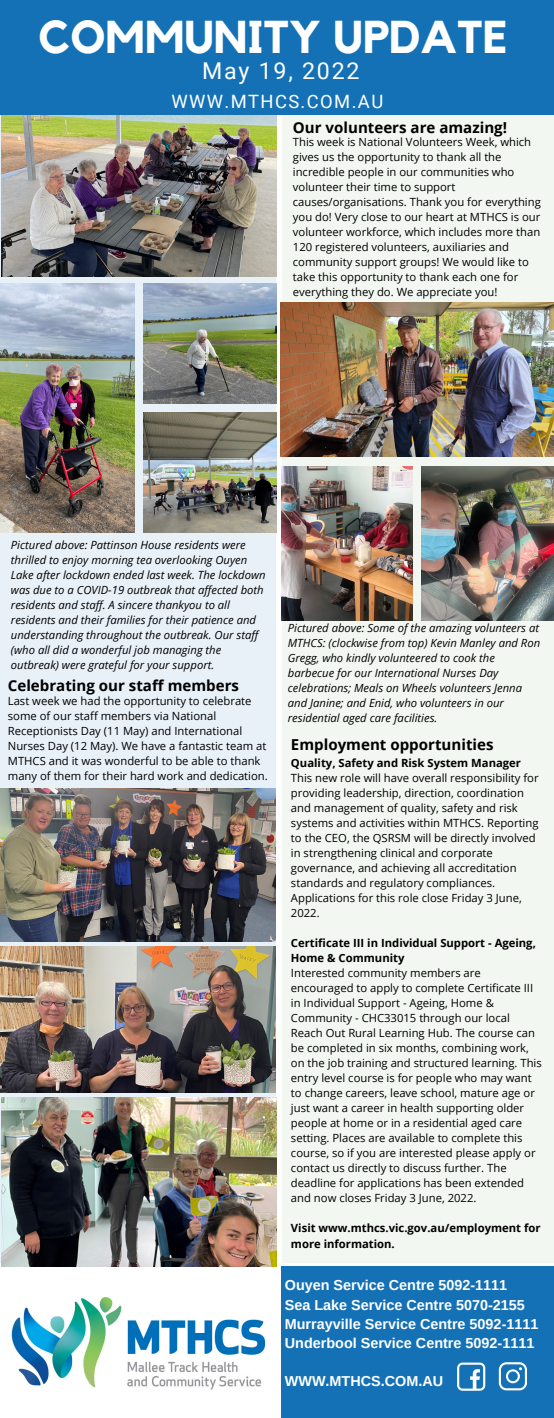
<style>
.page{position:relative;width:554px;height:1418px;background:#fff}
.page>*{position:absolute;margin:0;border:0;box-sizing:border-box;transform-origin:0 0}
.t1{font:700 45.88px "Kollektif";color:#fff}
.t2{font:23.12px "Roboto";letter-spacing:.075em;color:#fff}
.t3{font:18.38px "Roboto";letter-spacing:.075em;color:#fff}
.t4{font:700 15.12px "Open Sans";color:#000}
.t5{font:700 14.38px "Arimo";color:#fff}
.t6{font:11.25px/15px "Open Sans";color:#000}
.t7{font:italic 11.25px/15px "Open Sans";color:#000}
.t8{font:700 11.25px/15px "Open Sans";color:#000}
</style>
<div class="page">
<div style="left:0;top:110px;width:275px;height:1152px;background:#e8f1f8"></div>
<div style="left:282px;top:110px;width:271px;height:1152px;background:#f2f8f1"></div>
<img style="left:0;top:788px;width:275px;height:153px">
<img style="left:280px;top:303px;width:273px;height:153px">
<img style="left:281px;top:466px;width:131px;height:154px">
<img style="left:421px;top:466px;width:132px;height:154px">
<img style="left:2px;top:115px;width:274px;height:161px">
<img style="left:1px;top:283px;width:133px;height:250px">
<img style="left:143px;top:283px;width:133px;height:120px">
<img style="left:143px;top:412px;width:133px;height:121px">
<div style="left:0;top:1266px;width:553px;height:151px;background:#1471b5"></div>
<img style="left:0;top:1264px;width:280px;height:153px">
<div style="left:0;top:0;width:553px;height:115px;background:#1471b5"></div>
<svg style="left:457px;top:1362px;width:28px;height:28px"></svg>
<svg style="left:498px;top:1362px;width:28px;height:28px"></svg>
<img style="left:0;top:946px;width:275px;height:146px">
<img style="left:2px;top:1097px;width:275px;height:169px">
<p class="t1" style="left:39px;top:16px;width:470px">COMMUNITY UPDATE</p>
<p class="t2" style="left:202px;top:58px;width:158px">May 19, 2022</p>
<p class="t3" style="left:171px;top:91px;width:213px">WWW.MTHCS.COM.AU</p>
<p class="t4" style="left:292px;top:117px;width:215px">Our volunteers are amazing!</p>
<p class="t6" style="left:292px;top:134px;width:249px">This week is National Volunteers Week, which gives us the opportunity to thank all the incredible people in our communities who volunteer their time to support causes/organisations. Thank you for everything you do! Very close to our heart at MTHCS is our volunteer workforce, which includes more than 120 registered volunteers, auxiliaries and community support groups! We would like to take this opportunity to thank each one for everything they do. We appreciate you!</p>
<p class="t7" style="left:11px;top:537px;width:256px">Pictured above: Pattinson House residents were thrilled to enjoy morning tea overlooking Ouyen Lake after lockdown ended last week. The lockdown was due to a COVID-19 outbreak that affected both residents and staff. A sincere thankyou to all residents and their families for their patience and understanding throughout the outbreak. Our staff (who all did a wonderful job managing the outbreak) were grateful for your support.</p>
<p class="t4" style="left:8px;top:675px;width:232px">Celebrating our staff members</p>
<p class="t6" style="left:8px;top:693px;width:261px">Last week we had the opportunity to celebrate some of our staff members via National Receptionists Day (11 May) and International Nurses Day (12 May). We have a fantastic team at MTHCS and it was wonderful to be able to thank many of them for their hard work and dedication.</p>
<p class="t7" style="left:287px;top:620px;width:253px">Pictured above: Some of the amazing volunteers at MTHCS: (clockwise from top) Kevin Manley and Ron Gregg, who kindly volunteered to cook the barbecue for our International Nurses Day celebrations; Meals on Wheels volunteers Jenna and Janine; and Enid, who volunteers in our residential aged care facilities.</p>
<p class="t4" style="left:291px;top:733px;width:204px">Employment opportunities</p>
<p class="t8" style="left:291px;top:755px;width:231px">Quality, Safety and Risk System Manager</p>
<p class="t6" style="left:291px;top:770px;width:249px">This new role will have overall responsibility for providing leadership, direction, coordination and management of quality, safety and risk systems and activities within MTHCS. Reporting to the CEO, the QSRSM will be directly involved in strengthening clinical and corporate governance, and achieving all accreditation standards and regulatory compliances.</p>
<p class="t6" style="left:291px;top:890px;width:232px">Applications for this role close Friday 3 June,<br>2022.</p>
<p class="t8" style="left:291px;top:935px;width:246px">Certificate III in Individual Support - Ageing,<br>Home &amp; Community</p>
<p class="t6" style="left:291px;top:965px;width:252px">Interested community members are encouraged to apply to complete Certificate III in Individual Support - Ageing, Home &amp; Community - CHC33015 through our local Reach Out Rural Learning Hub. The course can be completed in six months, combining work, on the job training and structured learning. This entry level course is for people who may want to change careers, leave school, mature age or just want a career in health supporting older people at home or in a residential aged care setting. Places are available to complete this course, so if you are interested please apply or contact us directly to discuss further. The deadline for applications has been extended and now closes Friday 3 June, 2022.</p>
<p class="t8" style="left:291px;top:1220px;width:251px">Visit www.mthcs.vic.gov.au/employment for more information.</p>
<p class="t5" style="left:284px;top:1277px;width:224px">Ouyen Service Centre 5092-1111</p>
<p class="t5" style="left:284px;top:1296px;width:241px">Sea Lake Service Centre 5070-2155</p>
<p class="t5" style="left:284px;top:1315px;width:255px">Murrayville Service Centre 5092-1111</p>
<p class="t5" style="left:284px;top:1335px;width:251px">Underbool Service Centre 5092-1111</p>
<p class="t5" style="left:284px;top:1373px;width:160px">WWW.MTHCS.COM.AU</p>
</div>
